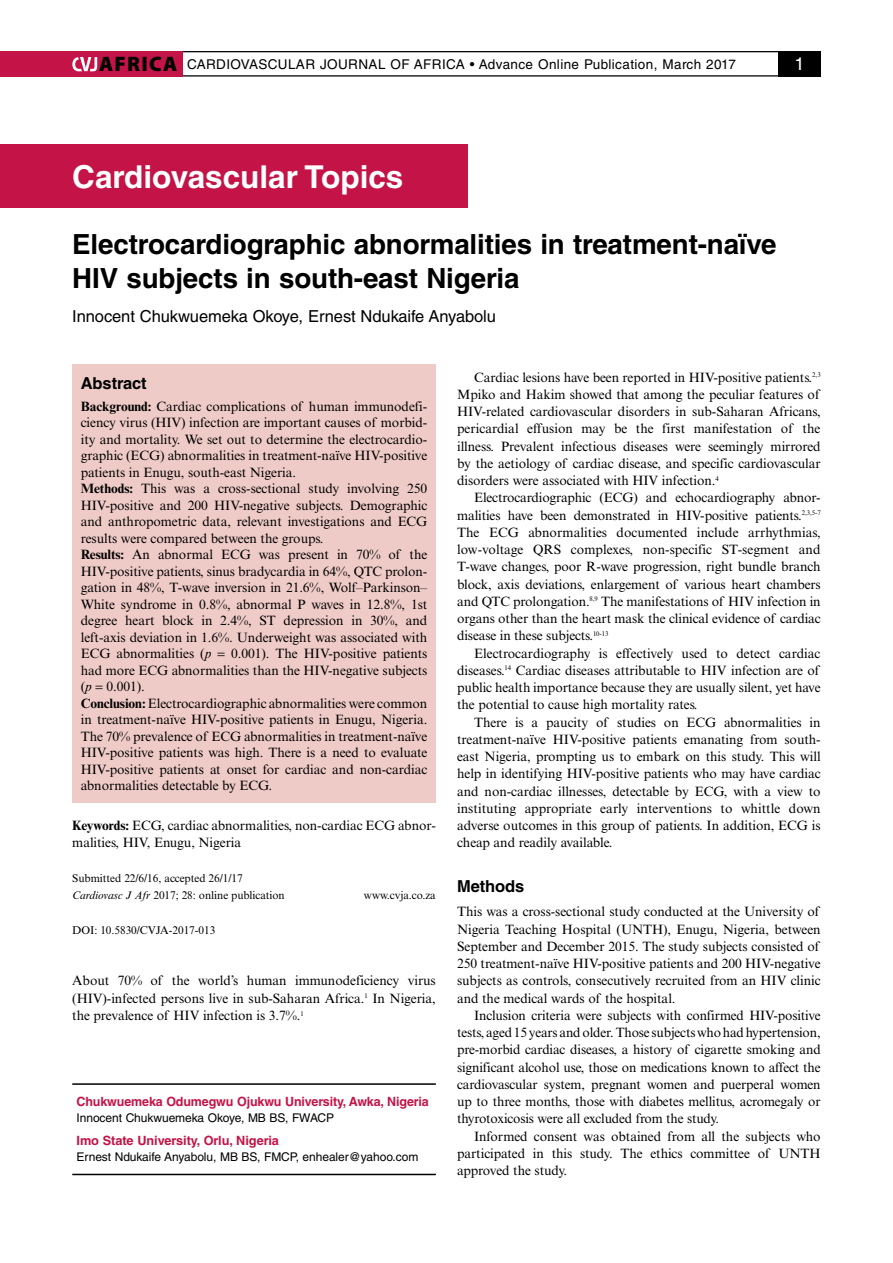
<style>
.page{position:relative;width:893px;height:1263px;background:#fff}
.page>*{position:absolute;margin:0;border:0;box-sizing:border-box;transform-origin:0 0}
.t1{font:700 31.5px "Helvetica LT Std";color:#fff}
.t2{font:700 27.75px/34.5px "Helvetica LT Std";letter-spacing:-.005em;color:#000}
.t3{font:18px "Helvetica LT Std";color:#fff}
.t4{font:16.5px "Helvetica LT Std";letter-spacing:-.005em;color:#000}
.t5{font:700 16.5px "Helvetica LT Std";letter-spacing:-.005em;color:#000}
.t6{font:13.5px/17.2px "Times New Roman MT Std";letter-spacing:-.005em;color:#000;text-align:justify}
.t7{font:13.5px "Helvetica LT Std";letter-spacing:.03em;color:#000}
.t8{font:700 12.75px "Helvetica LT Std";letter-spacing:-.01em;color:#c41346}
.t9{font:12px "Helvetica LT Std";letter-spacing:-.005em;color:#000}
.t10{font:11.25px/17.2px "Times New Roman MT Std";letter-spacing:-.005em;color:#000}
.s1{font-family:"Myriad Pro";font-weight:900;font-size:21px}
.s2{font-weight:700}
.s3{font-style:italic}
</style>
<div class="page">
<div style="left:778px;top:51px;width:43px;height:26px;background:#000"></div>
<hr style="left:72px;top:51px;width:749px;height:1px;background:#000">
<hr style="left:72px;top:75px;width:749px;height:2px;background:#000">
<div style="left:0;top:51px;width:182px;height:26px;background:#c41346"></div>
<svg style="left:72px;top:57px;width:25px;height:14px"></svg>
<div style="left:0;top:145px;width:468px;height:63px;background:#c41346"></div>
<div style="left:72px;top:365px;width:364px;height:438px;background:#efcbc7"></div>
<hr style="left:72px;top:1083px;width:364px;height:2px;background:#000">
<hr style="left:72px;top:1174px;width:364px;height:1px;background:#000">
<p class="t7" style="left:99px;top:57px;width:638px"><span class="s1">AFRICA</span> CARDIOVASCULAR JOURNAL OF AFRICA • Advance Online Publication, March 2017</p>
<h3 class="t3" style="left:794px;top:53px;width:12px">1</h3>
<h1 class="t1" style="left:72px;top:157px;width:333px">Cardiovascular Topics</h1>
<h2 class="t2" style="left:72px;top:226px;width:706px">Electrocardiographic abnormalities in treatment-naïve<br>HIV subjects in south-east Nigeria</h2>
<p class="t4" style="left:72px;top:307px;width:425px">Innocent Chukwuemeka Okoye, Ernest Ndukaife Anyabolu</p>
<p class="t5" style="left:81px;top:373px;width:68px">Abstract</p>
<p class="t6" style="left:81px;top:398px;width:348px;line-height:16.5px;text-align:left"><span class="s2">Background:</span> Cardiac complications of human immunodefi&shy;ciency virus (HIV) infection are important causes of morbid&shy;ity and mortality. We set out to determine the electrocardio&shy;graphic (ECG) abnormalities in treatment-naïve HIV-positive patients in Enugu, south-east Nigeria.<br><span class="s2">Methods:</span> This was a cross-sectional study involving 250<br>HIV-positive and 200 HIV-negative subjects. Demographic and anthropometric data, relevant investigations and ECG results were compared between the groups.<br><span class="s2">Results:</span> An abnormal ECG was present in 70% of the HIV-positive patients, sinus bradycardia in 64%, QTC prolon&shy;gation in 48%, T-wave inversion in 21.6%, Wolf–Parkinson– White syndrome in 0.8%, abnormal P waves in 12.8%, 1st degree heart block in 2.4%, ST depression in 30%, and left-axis deviation in 1.6%. Underweight was associated with ECG abnormalities (<span class="s3">p</span></p>
<p class="t6" style="left:81px;top:645px;width:348px;line-height:16.5px;text-align:left;text-indent:150px">0.001). The HIV-positive patients had more ECG abnormalities than the HIV-negative subjects (<span class="s3">p</span> 0.001).<br><span class="s2">Conclusion:</span> Electrocardiographic abnormalities were common in treatment-naïve HIV-positive patients in Enugu, Nigeria.<br>The 70% prevalence of ECG abnormalities in treatment-naïve HIV-positive patients was high. There is a need to evaluate HIV-positive patients at onset for cardiac and non-cardiac abnormalities detectable by ECG.</p>
<p class="t6" style="left:72px;top:817px;width:365px"><span class="s2">Keywords:</span> ECG, cardiac abnormalities, non-cardiac ECG abnor&shy;malities, HIV, Enugu, Nigeria</p>
<p class="t10" style="left:72px;top:869px;width:214px">Submitted 22/6/16, accepted 26/1/17<br><span class="s3">Cardiovasc J Afr</span> 2017; 28: online publication</p>
<p class="t10" style="left:364px;top:887px;width:73px">www.cvja.co.za</p>
<p class="t10" style="left:72px;top:921px;width:145px">DOI: 10.5830/CVJA-2017-013</p>
<p class="t6" style="left:72px;top:972px;width:365px">About 70% of the world’s human immunodeficiency virus (HIV)-infected persons live in sub-Saharan Africa.<sup>1</sup> In Nigeria, the prevalence of HIV infection is 3.7%.<sup>1</sup></p>
<p class="t8" style="left:77px;top:1094px;width:354px">Chukwuemeka Odumegwu Ojukwu University, Awka, Nigeria</p>
<p class="t9" style="left:77px;top:1111px;width:259px">Innocent Chukwuemeka Okoye, MB BS, FWACP</p>
<p class="t8" style="left:77px;top:1132px;width:204px">Imo State University, Orlu, Nigeria</p>
<p class="t9" style="left:77px;top:1150px;width:343px">Ernest Ndukaife Anyabolu, MB BS, FMCP, enhealer@yahoo.com</p>
<p class="t6" style="left:457px;top:368px;width:365px;text-indent:17px">Cardiac lesions have been reported in HIV-positive patients.<sup>2,3<br></sup>Mpiko and Hakim showed that among the peculiar features of HIV-related cardiovascular disorders in sub-Saharan Africans, pericardial effusion may be the first manifestation of the illness. Prevalent infectious diseases were seemingly mirrored by the aetiology of cardiac disease, and specific cardiovascular disorders were associated with HIV infection.<sup>4</sup></p>
<p class="t6" style="left:457px;top:489px;width:365px;text-indent:17px">Electrocardiographic (ECG) and echocardiography abnor&shy;malities have been demonstrated in HIV-positive patients.<sup>2,3,5-7<br></sup>The ECG abnormalities documented include arrhythmias, low-voltage QRS complexes, non-specific ST-segment and T-wave changes, poor R-wave progression, right bundle branch block, axis deviations, enlargement of various heart chambers and QTC prolongation.<sup>8,9</sup> The manifestations of HIV infection in organs other than the heart mask the clinical evidence of cardiac disease in these subjects.<sup>10-13</sup></p>
<p class="t6" style="left:457px;top:644px;width:365px;text-indent:17px">Electrocardiography is effectively used to detect cardiac diseases.<sup>14</sup> Cardiac diseases attributable to HIV infection are of public health importance because they are usually silent, yet have the potential to cause high mortality rates.</p>
<p class="t6" style="left:457px;top:713px;width:365px;text-indent:17px">There is a paucity of studies on ECG abnormalities in treatment-naïve HIV-positive patients emanating from south&shy;east Nigeria, prompting us to embark on this study. This will help in identifying HIV-positive patients who may have cardiac and non-cardiac illnesses, detectable by ECG, with a view to instituting appropriate early interventions to whittle down adverse outcomes in this group of patients. In addition, ECG is cheap and readily available.</p>
<p class="t5" style="left:457px;top:876px;width:69px">Methods</p>
<p class="t6" style="left:457px;top:903px;width:365px">This was a cross-sectional study conducted at the University of Nigeria Teaching Hospital (UNTH), Enugu, Nigeria, between September and December 2015. The study subjects consisted of 250 treatment-naïve HIV-positive patients and 200 HIV-negative subjects as controls, consecutively recruited from an HIV clinic and the medical wards of the hospital.</p>
<p class="t6" style="left:457px;top:1007px;width:365px;text-indent:17px">Inclusion criteria were subjects with confirmed HIV-positive tests, aged 15 years and older. Those subjects who had hypertension, pre-morbid cardiac diseases, a history of cigarette smoking and significant alcohol use, those on medications known to affect the cardiovascular system, pregnant women and puerperal women up to three months, those with diabetes mellitus, acromegaly or thyrotoxicosis were all excluded from the study.</p>
<p class="t6" style="left:457px;top:1127px;width:365px;text-indent:17px">Informed consent was obtained from all the subjects who participated in this study. The ethics committee of UNTH approved the study.</p>
</div>
